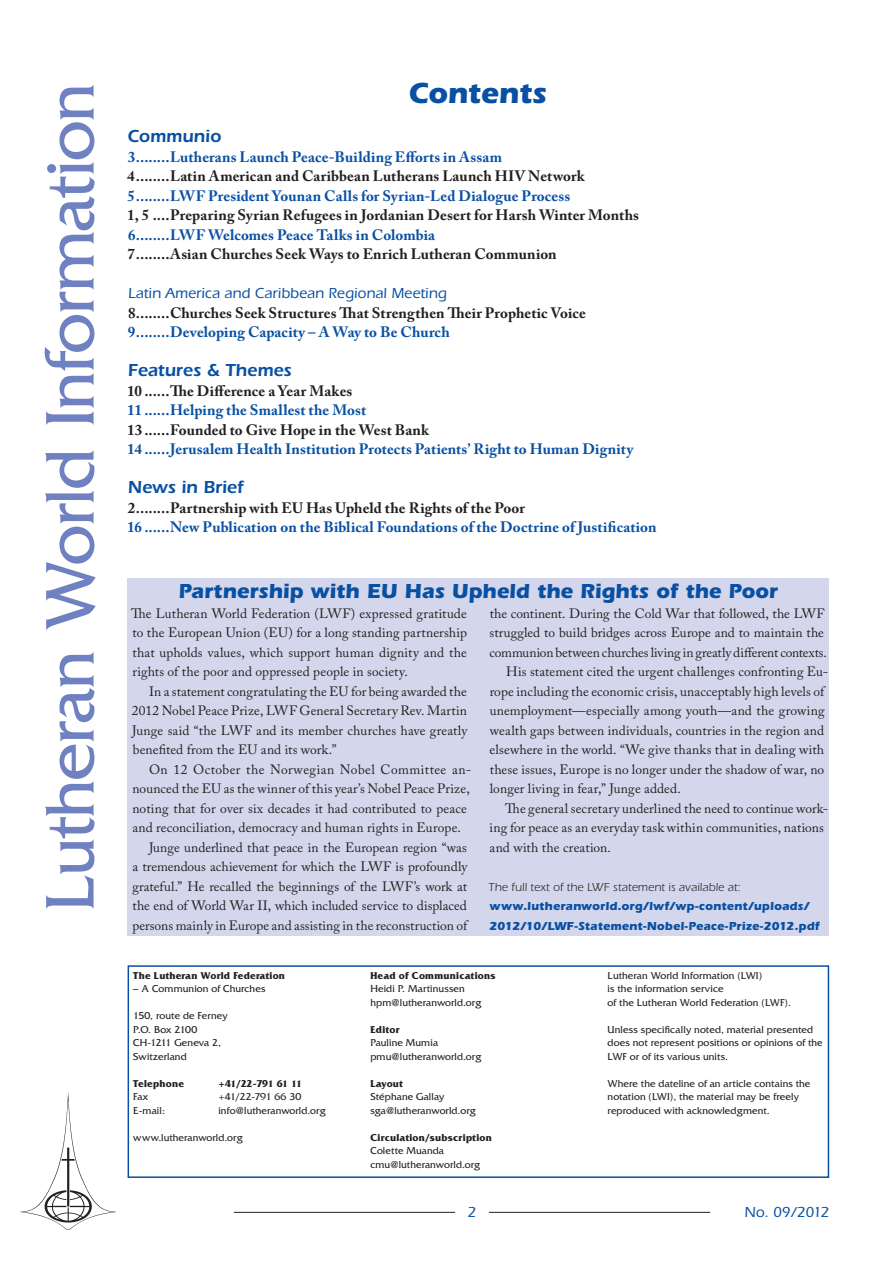
<style>
.page{position:relative;width:893px;height:1263px;background:#fff}
.page>*{position:absolute;margin:0;border:0;box-sizing:border-box;transform-origin:0 0}
.t1{font:72px "Friz Quadrata";letter-spacing:-.02em;color:#6f81c0}
.Heading_1{font:700 30px "Itc Eras";letter-spacing:-.005em;color:#0850a3}
.Box_title{font:700 21px "Itc Eras";color:#0850a3}
.Heading_3_alt{font:600 18px "Itc Eras";color:#0850a3}
.TOC_Heading_1_blue{font:700 15px "Adobe Caslon Pro";letter-spacing:.01em;color:#0850a3}
.TOC_Heading_1{font:700 15px "Adobe Caslon Pro";letter-spacing:.01em;color:#231f20}
.Heading_4{font:500 15px "Itc Eras";letter-spacing:.005em;color:#0850a3}
.Box{font:13.5px/19.5px "Adobe Caslon Pro";letter-spacing:.01em;color:#231f20}
.Box_first{font:13.5px/19.5px "Adobe Caslon Pro";letter-spacing:.01em;color:#231f20;text-align:justify}
.Box_URL{font:700 12px/19.5px "Itc Eras";letter-spacing:.01em;color:#0850a3}
.Impressum{font:10.5px/13.5px "Friz Quadrata";letter-spacing:.01em;color:#231f20}
.Impressum-2{font:700 10.5px "Friz Quadrata";letter-spacing:.015em;color:#231f20}
.Impressum-3{font:700 10.5px "Friz Quadrata";letter-spacing:-.035em;color:#231f20}
.Impressum-4{font:10.5px "Friz Quadrata";letter-spacing:-.01em;color:#231f20}
.s1{font-weight:400;color:#231f20}
.s2{font-weight:700}
</style>
<div class="page">
<hr style="left:489px;top:1212px;width:221px;height:1px;background:#231f20">
<hr style="left:234px;top:1212px;width:221px;height:1px;background:#231f20">
<img style="left:20px;top:1092px;width:97px;height:138px">
<div style="left:128px;top:965px;width:701px;height:213px;border:2px solid #0850a3"></div>
<div style="left:128px;top:578px;width:701px;height:358px;background:#d4d7ec"></div>
<p class="t1" style="left:30px;top:912px;width:830px;rotate:-90deg">Lutheran World Information</p>
<p class="Heading_1" style="left:408px;top:76px;width:140px">Contents</p>
<p class="Heading_3_alt" style="left:127px;top:126px;width:95px">Communio</p>
<p class="TOC_Heading_1_blue" style="left:128px;top:148px;width:9px">3</p>
<p class="TOC_Heading_1_blue" style="left:170px;top:148px;width:334px">Lutherans Launch Peace-Building Efforts in Assam</p>
<p class="TOC_Heading_1" style="left:127px;top:167px;width:9px">4</p>
<p class="TOC_Heading_1" style="left:170px;top:167px;width:416px">Latin American and Caribbean Lutherans Launch HIV Network</p>
<p class="TOC_Heading_1_blue" style="left:128px;top:187px;width:9px">5</p>
<p class="TOC_Heading_1_blue" style="left:170px;top:187px;width:402px">LWF President Younan Calls for Syrian-Led Dialogue Process</p>
<p class="TOC_Heading_1" style="left:127px;top:206px;width:24px">1, 5</p>
<p class="TOC_Heading_1" style="left:170px;top:206px;width:470px">Preparing Syrian Refugees in Jordanian Desert for Harsh Winter Months</p>
<p class="TOC_Heading_1_blue" style="left:128px;top:226px;width:9px">6</p>
<p class="TOC_Heading_1_blue" style="left:170px;top:226px;width:266px">LWF Welcomes Peace Talks in Colombia</p>
<p class="TOC_Heading_1" style="left:128px;top:245px;width:9px">7</p>
<p class="TOC_Heading_1" style="left:170px;top:245px;width:388px">Asian Churches Seek Ways to Enrich Lutheran Communion</p>
<p class="Heading_4" style="left:128px;top:285px;width:320px">Latin America and Caribbean Regional Meeting</p>
<p class="TOC_Heading_1" style="left:128px;top:304px;width:9px">8</p>
<p class="TOC_Heading_1" style="left:170px;top:304px;width:417px">Churches Seek Structures That Strengthen Their Prophetic Voice</p>
<p class="TOC_Heading_1_blue" style="left:128px;top:323px;width:9px">9</p>
<p class="TOC_Heading_1_blue" style="left:170px;top:323px;width:281px">Developing Capacity – A Way to Be Church</p>
<p class="Heading_3_alt" style="left:128px;top:360px;width:165px">Features &amp; Themes</p>
<p class="TOC_Heading_1" style="left:127px;top:382px;width:16px">10</p>
<p class="TOC_Heading_1" style="left:170px;top:382px;width:184px">The Difference a Year Makes</p>
<p class="TOC_Heading_1_blue" style="left:127px;top:401px;width:16px">11</p>
<p class="TOC_Heading_1_blue" style="left:170px;top:401px;width:198px">Helping the Smallest the Most</p>
<p class="TOC_Heading_1" style="left:127px;top:421px;width:17px">13</p>
<p class="TOC_Heading_1" style="left:170px;top:421px;width:261px">Founded to Give Hope in the West Bank</p>
<p class="TOC_Heading_1_blue" style="left:127px;top:440px;width:16px">14</p>
<p class="TOC_Heading_1_blue" style="left:170px;top:440px;width:465px">Jerusalem Health Institution Protects Patients’ Right to Human Dignity</p>
<p class="Heading_3_alt" style="left:128px;top:477px;width:117px">News in Brief</p>
<p class="TOC_Heading_1" style="left:128px;top:499px;width:9px">2</p>
<p class="TOC_Heading_1" style="left:170px;top:499px;width:356px">Partnership with EU Has Upheld the Rights of the Poor</p>
<p class="TOC_Heading_1_blue" style="left:127px;top:518px;width:16px">16</p>
<p class="TOC_Heading_1_blue" style="left:170px;top:518px;width:488px">New Publication on the Biblical Foundations of the Doctrine of Justification</p>
<p class="Box_title" style="left:178px;top:579px;width:601px">Partnership with EU Has Upheld the Rights of the Poor</p>
<p class="Box_first" style="left:131px;top:603px;width:337px">The Lutheran World Federation (LWF) expressed gratitude to the European Union (EU) for a long standing partnership that upholds values, which support human dignity and the rights of the poor and oppressed people in society.</p>
<p class="Box" style="left:132px;top:681px;width:337px;text-align:justify;text-indent:17px">In a statement congratulating the EU for being awarded the 2012 Nobel Peace Prize, LWF General Secretary Rev. Martin Junge said “the LWF and its member churches have greatly benefited from the EU and its work.”</p>
<p class="Box" style="left:132px;top:759px;width:340px;text-indent:17px">On 12 October the Norwegian Nobel Committee an&shy;nounced the EU as the winner of this year’s Nobel Peace Prize, noting that for over six decades it had contributed to peace and reconciliation, democracy and human rights in Europe.</p>
<p class="Box" style="left:132px;top:837px;width:336px;text-align:justify;text-indent:17px">Junge underlined that peace in the European region “was a tremendous achievement for which the LWF is profoundly grateful.” He recalled the beginnings of the LWF’s work at the end of World War II, which included service to displaced persons mainly in Europe and assisting in the reconstruction of</p>
<p class="Box" style="left:489px;top:603px;width:339px">the continent. During the Cold War that followed, the LWF struggled to build bridges across Europe and to maintain the communion between churches living in greatly different contexts.</p>
<p class="Box" style="left:489px;top:662px;width:340px;text-indent:17px">His statement cited the urgent challenges confronting Eu&shy;rope including the economic crisis, unacceptably high levels of unemployment—especially among youth—and the growing wealth gaps between individuals, countries in the region and elsewhere in the world. “We give thanks that in dealing with these issues, Europe is no longer under the shadow of war, no longer living in fear,” Junge added.</p>
<p class="Box" style="left:490px;top:798px;width:340px;text-indent:16px">The general secretary underlined the need to continue work&shy;ing for peace as an everyday task within communities, nations and with the creation.</p>
<p class="Box_URL" style="left:489px;top:877px;width:333px"><span class="s1">The full text of the LWF statement is available at: </span>www.lutheranworld.org/lwf/wp-content/uploads/<br>2012/10/LWF-Statement-Nobel-Peace-Prize-2012.pdf</p>
<p class="Impressum-2" style="left:133px;top:970px;width:153px">The Lutheran World Federation</p>
<p class="Impressum" style="left:133px;top:982px;width:134px">– A Communion of Churches</p>
<p class="Impressum" style="left:133px;top:1009px;width:96px">150, route de Ferney<br>P.O. Box 2100<br>CH-1211 Geneva 2,<br>Switzerland</p>
<p class="Impressum-2" style="left:133px;top:1078px;width:52px">Telephone</p>
<p class="Impressum-3" style="left:218px;top:1078px;width:85px">+41/22-791 61 11</p>
<p class="Impressum" style="left:133px;top:1090px;width:17px">Fax</p>
<p class="Impressum-4" style="left:218px;top:1091px;width:84px">+41/22-791 66 30</p>
<p class="Impressum" style="left:133px;top:1104px;width:33px">E-mail:</p>
<p class="Impressum" style="left:218px;top:1104px;width:109px">info@lutheranworld.org</p>
<p class="Impressum" style="left:133px;top:1131px;width:111px">www.lutheranworld.org</p>
<p class="Impressum" style="left:370px;top:969px;width:127px"><span class="s2">Head of Communications<br></span>Heidi P. Martinussen hpm@lutheranworld.org</p>
<p class="Impressum" style="left:370px;top:1023px;width:112px"><span class="s2">Editor<br></span>Pauline Mumia pmu@lutheranworld.org</p>
<p class="Impressum" style="left:370px;top:1077px;width:107px"><span class="s2">Layout<br></span>Stéphane Gallay sga@lutheranworld.org</p>
<p class="Impressum" style="left:370px;top:1131px;width:123px"><span class="s2">Circulation/subscription<br></span>Colette Muanda cmu@lutheranworld.org</p>
<p class="Impressum" style="left:608px;top:969px;width:185px">Lutheran World Information (LWI)<br>is the information service<br>of the Lutheran World Federation (LWF).</p>
<p class="Impressum" style="left:608px;top:1023px;width:217px">Unless specifically noted, material presented does not represent positions or opinions of the<br>LWF or of its various units.</p>
<p class="Impressum" style="left:608px;top:1077px;width:204px">Where the dateline of an article contains the notation (LWI), the material may be freely reproduced with acknowledgment.</p>
<p class="Heading_4" style="left:467px;top:1203px;width:10px">2</p>
<p class="Heading_4" style="left:745px;top:1203px;width:86px">No. 09/2012</p>
</div>
